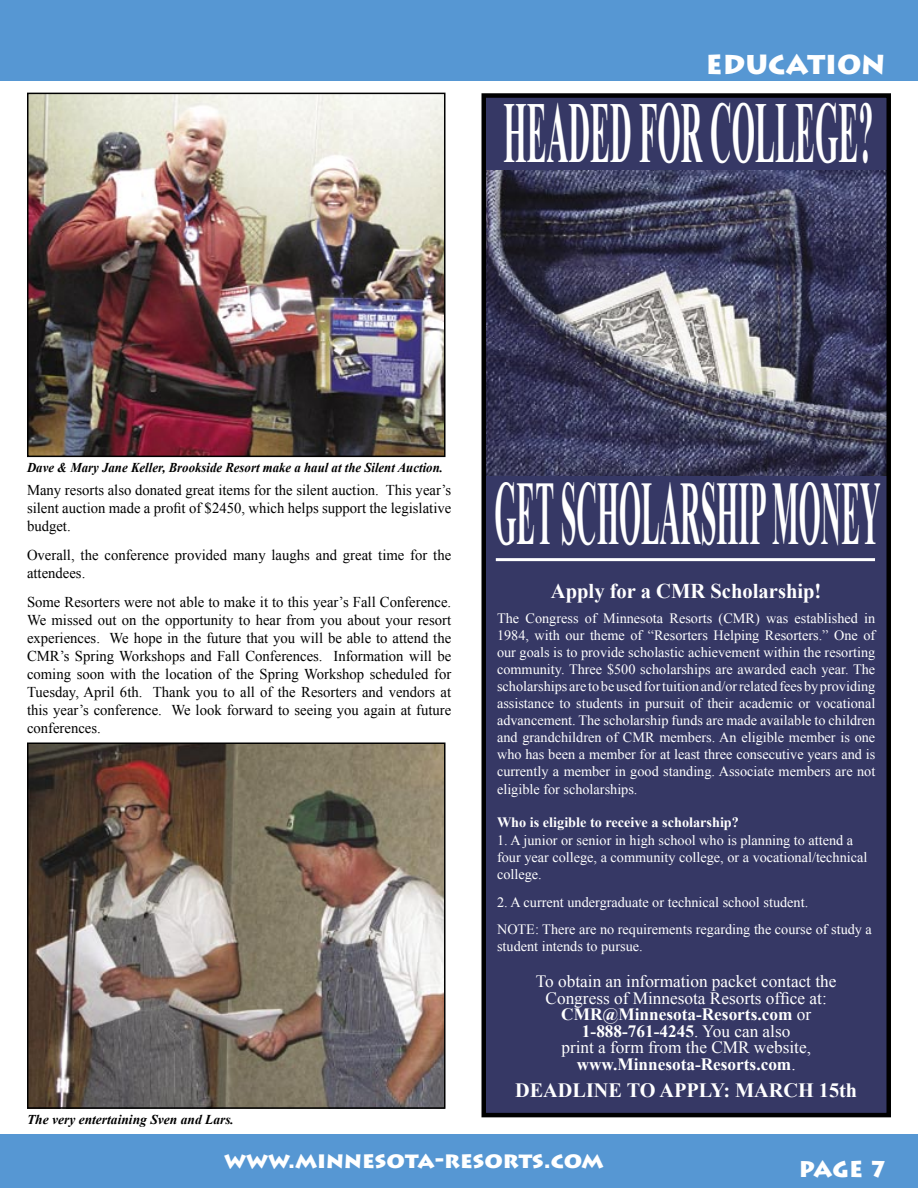
<style>
.page{position:relative;width:918px;height:1188px;background:#fff}
.page>*{position:absolute;margin:0;border:0;box-sizing:border-box;transform-origin:0 0}
.t1{font:700 90.15px "Times New Roman";color:#fff;scale:.31 1}
.t2{font:700 86.25px "Times New Roman";color:#fff;scale:.35 1}
.t3{font:900 27px "Lithos Pro";color:#fff}
.t4{font:900 22.5px "Lithos Pro";color:#fff}
.t5{font:700 21px "Times New Roman";color:#fff}
.t6{font:700 20.25px "Times New Roman";color:#fff}
.t7{font:17.25px/16.5px "Times New Roman";color:#fff;text-align:center}
.t8{font:15px/18px "Times New Roman";color:#000;text-align:justify}
.t9{font:14.25px/17.1px "Times New Roman";color:#fff}
.t10{font:700 14.25px "Times New Roman";color:#fff}
.t11{font:italic 700 13.5px "Times New Roman";color:#000;scale:.95 1}
.t12{font:italic 700 13.5px "Times New Roman";color:#000}
.s1{font-weight:700}
</style>
<div class="page">
<div style="left:0;top:0;width:918px;height:81px;background:#5697d3"></div>
<div style="left:0;top:1134px;width:918px;height:54px;background:#5697d3"></div>
<div style="left:484px;top:96px;width:405px;height:1019px;background:#363865"></div>
<img style="left:487px;top:170px;width:399px;height:306px">
<div style="left:482px;top:93px;width:409px;height:1024px;border:4px solid #000"></div>
<img style="left:30px;top:745px;width:413px;height:361px">
<div style="left:27px;top:742px;width:419px;height:367px;border:2px solid #000"></div>
<img style="left:30px;top:96px;width:413px;height:358px">
<div style="left:27px;top:93px;width:419px;height:364px;border:2px solid #000"></div>
<hr style="left:496px;top:558px;width:379px;height:3px;background:#fff">
<h3 class="t3" style="left:706px;top:48px;width:181px">EDUCATION</h3>
<h2 class="t2" style="left:503px;top:73px;width:1059px">HEADED FOR COLLEGE?</h2>
<p class="t11" style="left:27px;top:458px;width:439px">Dave &amp; Mary Jane Keller, Brookside Resort make a haul at the Silent Auction.</p>
<p class="t8" style="left:27px;top:481px;width:426px">Many resorts also donated great items for the silent auction. This year’s silent auction made a profit of $2450, which helps support the legislative budget.</p>
<p class="t8" style="left:27px;top:546px;width:426px">Overall, the conference provided many laughs and great time for the attendees.</p>
<p class="t8" style="left:27px;top:593px;width:426px">Some Resorters were not able to make it to this year’s Fall Conference.<br>We missed out on the opportunity to hear from you about your resort experiences. We hope in the future that you will be able to attend the CMR’s Spring Workshops and Fall Conferences. Information will be coming soon with the location of the Spring Workshop scheduled for Tuesday, April 6th. Thank you to all of the Resorters and vendors at this year’s conference. We look forward to seeing you again at future conferences.</p>
<p class="t12" style="left:27px;top:1110px;width:209px">The very entertaining Sven and Lars.</p>
<h1 class="t1" style="left:495px;top:451px;width:1247px">GET SCHOLARSHIP MONEY</h1>
<h3 class="t5" style="left:551px;top:576px;width:272px">Apply for a CMR Scholarship!</h3>
<p class="t9" style="left:497px;top:609px;width:380px;text-align:justify">The Congress of Minnesota Resorts (CMR) was established in 1984, with our theme of “Resorters Helping Resorters.” One of our goals is to provide scholastic achievement within the resorting community. Three $500 scholarships are awarded each year. The scholarships are to be used for tuition and/or related fees by providing assistance to students in pursuit of their academic or vocational advancement. The scholarship funds are made available to children and grandchildren of CMR members. An eligible member is one who has been a member for at least three consecutive years and is currently a member in good standing. Associate members are not eligible for scholarships.</p>
<p class="t10" style="left:497px;top:813px;width:243px">Who is eligible to receive a scholarship?</p>
<p class="t9" style="left:497px;top:831px;width:372px">1. A junior or senior in high school who is planning to attend a four year college, a community college, or a vocational/technical college.</p>
<p class="t9" style="left:497px;top:888px;width:376px;line-height:27.3px">2. A current undergraduate or technical school student.<br>NOTE: There are no requirements regarding the course of study a</p>
<p class="t9" style="left:497px;top:938px;width:147px">student intends to pursue.</p>
<p class="t7" style="left:536px;top:973px;width:302px">To obtain an information packet contact the Congress of Minnesota Resorts office at:<br><span class="s1">CMR@Minnesota-Resorts.com</span> or <span class="s1">1-888-761-4245</span>. You can also<br>print a form from the CMR website, <span class="s1">www.Minnesota-Resorts.com</span>.</p>
<h3 class="t6" style="left:515px;top:1076px;width:344px">DEADLINE TO APPLY: MARCH 15th</h3>
<h3 class="t4" style="left:224px;top:1146px;width:381px">www.minnesota-resorts.com</h3>
<h3 class="t4" style="left:799px;top:1155px;width:90px">PAGE 7</h3>
</div>
